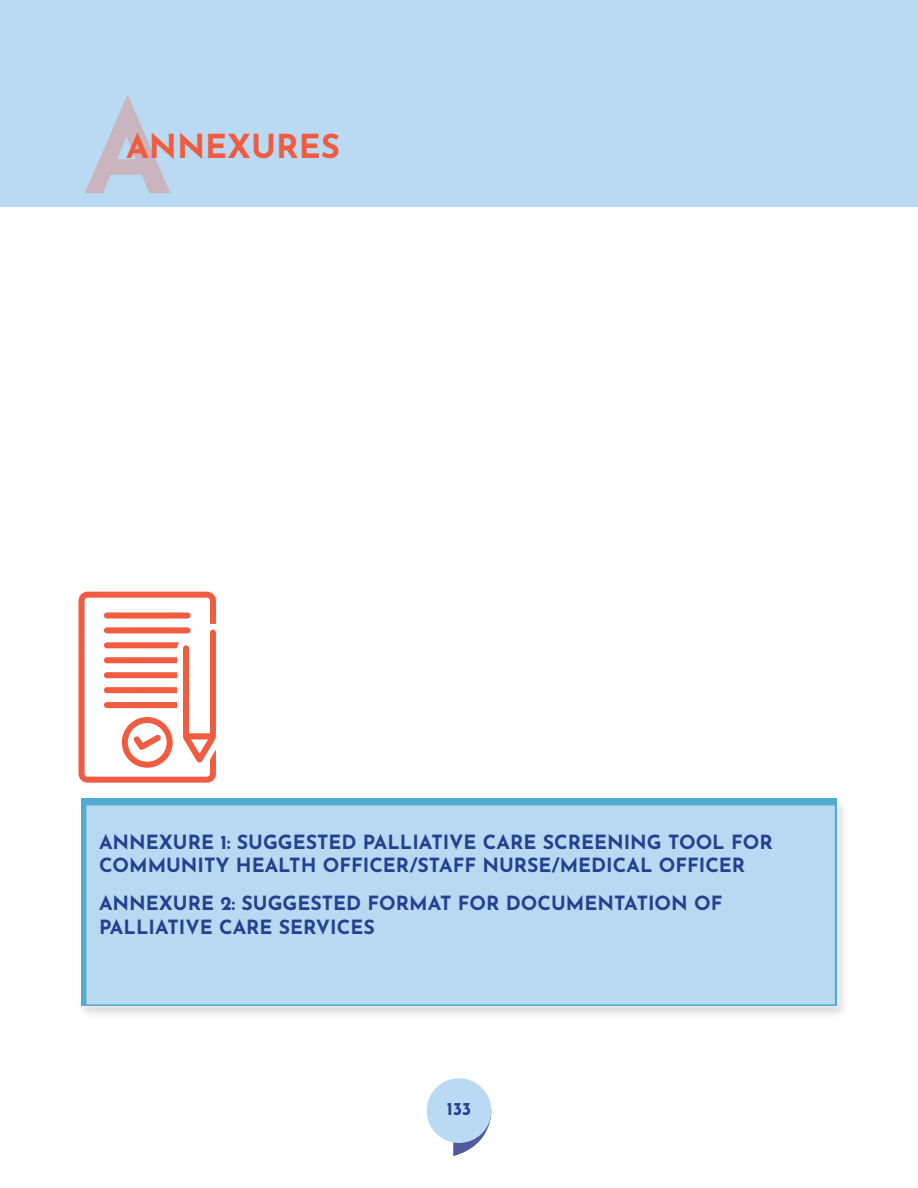
<style>
.page{position:relative;width:918px;height:1188px;background:#fff}
.page>*{position:absolute;margin:0;border:0;box-sizing:border-box;transform-origin:0 0}
.t1{font:700 127.5px "Josefin Sans";color:#f15b40}
.t2{font:700 33px "Josefin Sans";color:#f15b40}
.t3{font:700 19.5px/23.4px "Josefin Sans";color:#25408f}
.t4{font:700 18px "Josefin Sans";color:#25408f}
</style>
<div class="page">
<div style="left:0;top:0;width:918px;height:207px;background:#badaf3"></div>
<svg style="left:453px;top:1111px;width:39px;height:45px"></svg>
<div style="left:427px;top:1078px;width:64px;height:65px;background:#badaf3;border-radius:50%"></div>
<svg style="left:81px;top:798px;width:763px;height:216px;background:#b5d7ef"></svg>
<svg style="left:79px;top:592px;width:137px;height:191px"></svg>
<h1 class="t1" style="left:83px;top:53px;width:90px">A</h1>
<h2 class="t2" style="left:126px;top:121px;width:215px">ANNEXURES</h2>
<p class="t3" style="left:99px;top:828px;width:675px">ANNEXURE 1: SUGGESTED PALLIATIVE CARE SCREENING TOOL FOR<br>COMMUNITY HEALTH OFFICER/STAFF NURSE/MEDICAL OFFICER</p>
<p class="t3" style="left:99px;top:890px;width:625px">ANNEXURE 2: SUGGESTED FORMAT FOR DOCUMENTATION OF<br>PALLIATIVE CARE SERVICES</p>
<p class="t4" style="left:447px;top:1095px;width:26px">133</p>
</div>
